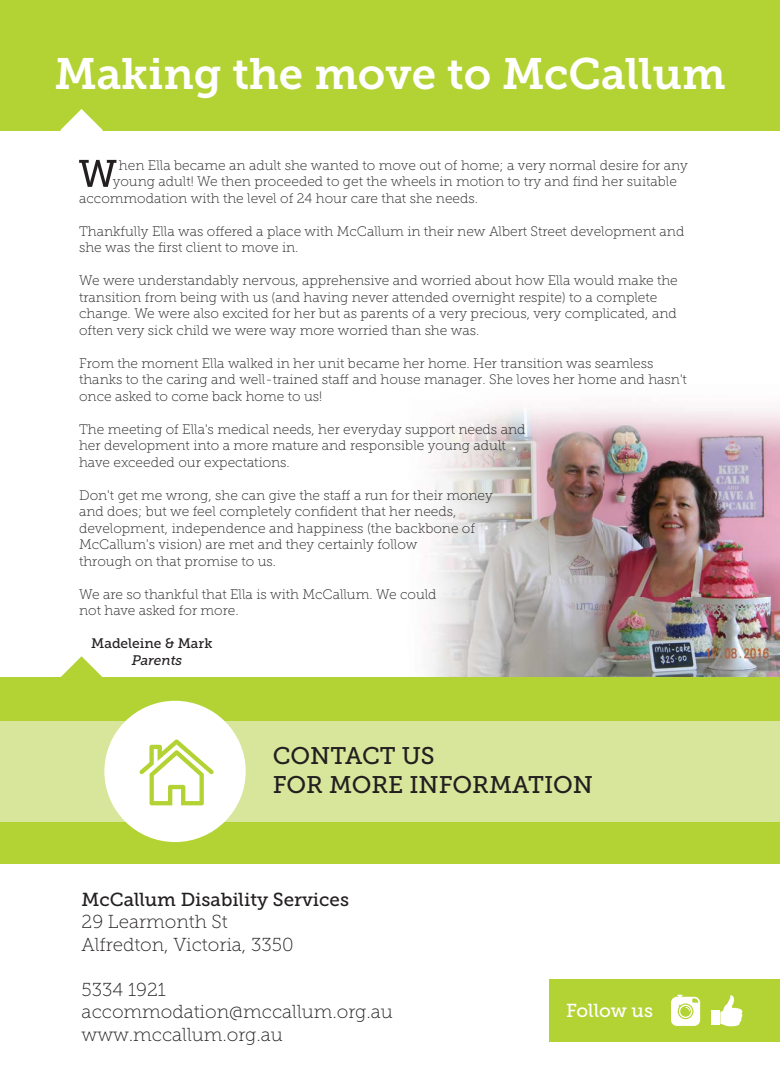
<style>
.page{position:relative;width:780px;height:1088px;background:#fff}
.page>*{position:absolute;margin:0;border:0;box-sizing:border-box;transform-origin:0 0}
.t1{font:43.75px "Museo Slab 700";color:#fff}
.t2{font:24px/28.8px "Museo Slab 500";color:#231f20}
.t3{font:18.75px/22.5px "Museo Slab 100";color:#231f20}
.t4{font:18.75px "Museo Slab 500";color:#231f20}
.t5{font:18.75px "Museo Slab 500";color:#fff}
.t6{font:13.75px/16.5px "Museo Slab 100";color:#231f20}
.t7{font:13.75px "Museo Slab 500";color:#231f20}
.t8{font:italic 13.75px "Museo Slab 500";letter-spacing:-.005em;color:#231f20}
</style>
<div class="page">
<div style="left:549px;top:979px;width:231px;height:63px;background:#b3d334"></div>
<svg style="left:671px;top:994px;width:29px;height:32px"></svg>
<svg style="left:720px;top:995px;width:22px;height:31px"></svg>
<div style="left:711px;top:1010px;width:8px;height:15px;background:#fff"></div>
<div style="left:0;top:0;width:780px;height:130px;background:#b3d334"></div>
<svg style="left:60px;top:109px;width:43px;height:22px"></svg>
<img style="left:430px;top:408px;width:350px;height:277px">
<div style="left:0;top:677px;width:779px;height:187px;background:#b3d334"></div>
<div style="left:0;top:721px;width:779px;height:100px;background:#d7e69b"></div>
<div style="left:104px;top:701px;width:142px;height:141px;background:#fff;border-radius:50%"></div>
<svg style="left:139px;top:739px;width:75px;height:66px"></svg>
<svg style="left:61px;top:656px;width:42px;height:21px"></svg>
<svg style="left:79px;top:160px;width:37px;height:27px"></svg>
<h1 class="t1" style="left:54px;top:58px;width:672px">Making the move to McCallum</h1>
<p class="t6" style="left:119px;top:158px;width:570px">hen Ella became an adult she wanted to move out of home; a very normal desire for any</p>
<p class="t6" style="left:113px;top:175px;width:565px">young adult! We then proceeded to get the wheels in motion to try and find her suitable</p>
<p class="t6" style="left:79px;top:191px;width:400px">accommodation with the level of 24 hour care that she needs.</p>
<p class="t6" style="left:79px;top:224px;width:606px">Thankfully Ella was offered a place with McCallum in their new Albert Street development and she was the first client to move in.</p>
<p class="t6" style="left:79px;top:274px;width:600px">We were understandably nervous, apprehensive and worried about how Ella would make the transition from being with us (and having never attended overnight respite) to a complete change. We were also excited for her but as parents of a very precious, very complicated, and often very sick child we were way more worried than she was.</p>
<p class="t6" style="left:79px;top:356px;width:609px">From the moment Ella walked in her unit became her home. Her transition was seamless thanks to the caring and well-trained staff and house manager. She loves her home and hasn't once asked to come back home to us!</p>
<p class="t6" style="left:79px;top:422px;width:448px">The meeting of Ella's medical needs, her everyday support needs and her development into a more mature and responsible young adult have exceeded our expectations.</p>
<p class="t6" style="left:79px;top:488px;width:415px">Don't get me wrong, she can give the staff a run for their money and does; but we feel completely confident that her needs, development, independence and happiness (the backbone of McCallum's vision) are met and they certainly follow<br>through on that promise to us.</p>
<p class="t6" style="left:79px;top:587px;width:359px">We are so thankful that Ella is with McCallum. We could not have asked for more.</p>
<p class="t7" style="left:91px;top:638px;width:123px">Madeleine &amp; Mark</p>
<p class="t8" style="left:132px;top:652px;width:52px">Parents</p>
<h2 class="t2" style="left:273px;top:744px;width:321px">CONTACT US<br>FOR MORE INFORMATION</h2>
<h3 class="t4" style="left:82px;top:892px;width:269px">McCallum Disability Services</h3>
<h3 class="t3" style="left:82px;top:913px;width:213px">29 Learmonth St<br>Alfredton, Victoria, 3350</h3>
<h3 class="t3" style="left:82px;top:980px;width:313px">5334 1921 accommodation@mccallum.org.au www.mccallum.org.au</h3>
<h3 class="t5" style="left:566px;top:1004px;width:88px">Follow us</h3>
</div>
